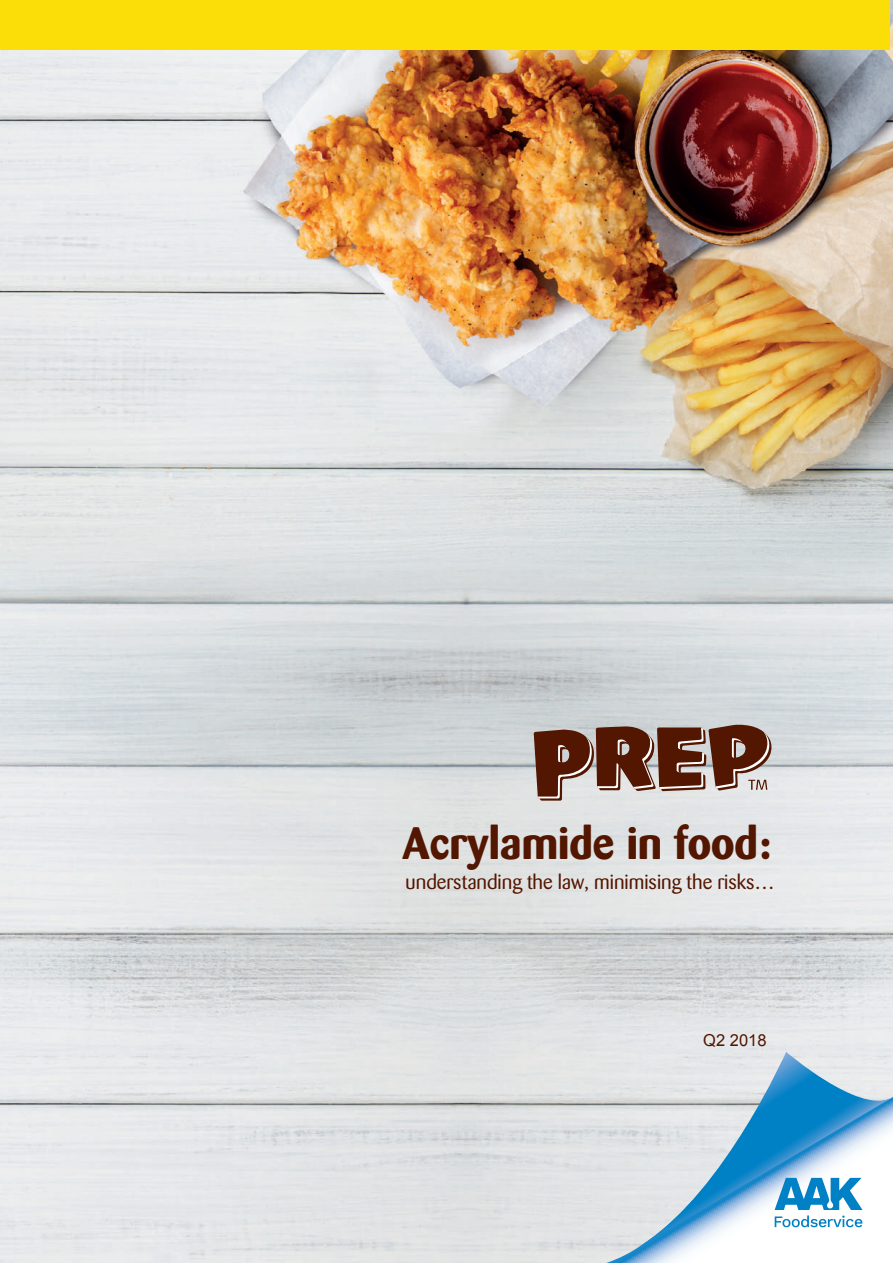
<style>
.page{position:relative;width:893px;height:1263px;background:#fff}
.page>*{position:absolute;margin:0;border:0;box-sizing:border-box;transform-origin:0 0}
.t1{font:700 45px "Barmeno";color:#531600}
.t2{font:20.25px "Barmeno";color:#531600}
.t3{font:16.5px "Arial";color:#531600}
</style>
<div class="page">
<img style="left:0;top:0;width:893px;height:1263px">
<svg style="left:534px;top:723px;width:238px;height:78px;background:#8e6c60"></svg>
<div style="left:0;top:0;width:890px;height:49px;background:#fbdd08"></div>
<svg style="left:606px;top:1060px;width:287px;height:203px"></svg>
<svg style="left:644px;top:1052px;width:249px;height:191px"></svg>
<svg style="left:775px;top:1178px;width:87px;height:49px"></svg>
<h1 class="t1" style="left:403px;top:816px;width:370px">Acrylamide in food:</h1>
<p class="t2" style="left:406px;top:870px;width:371px">understanding the law, minimising the risks…</p>
<p class="t3" style="left:703px;top:1029px;width:65px">Q2 2018</p>
</div>
